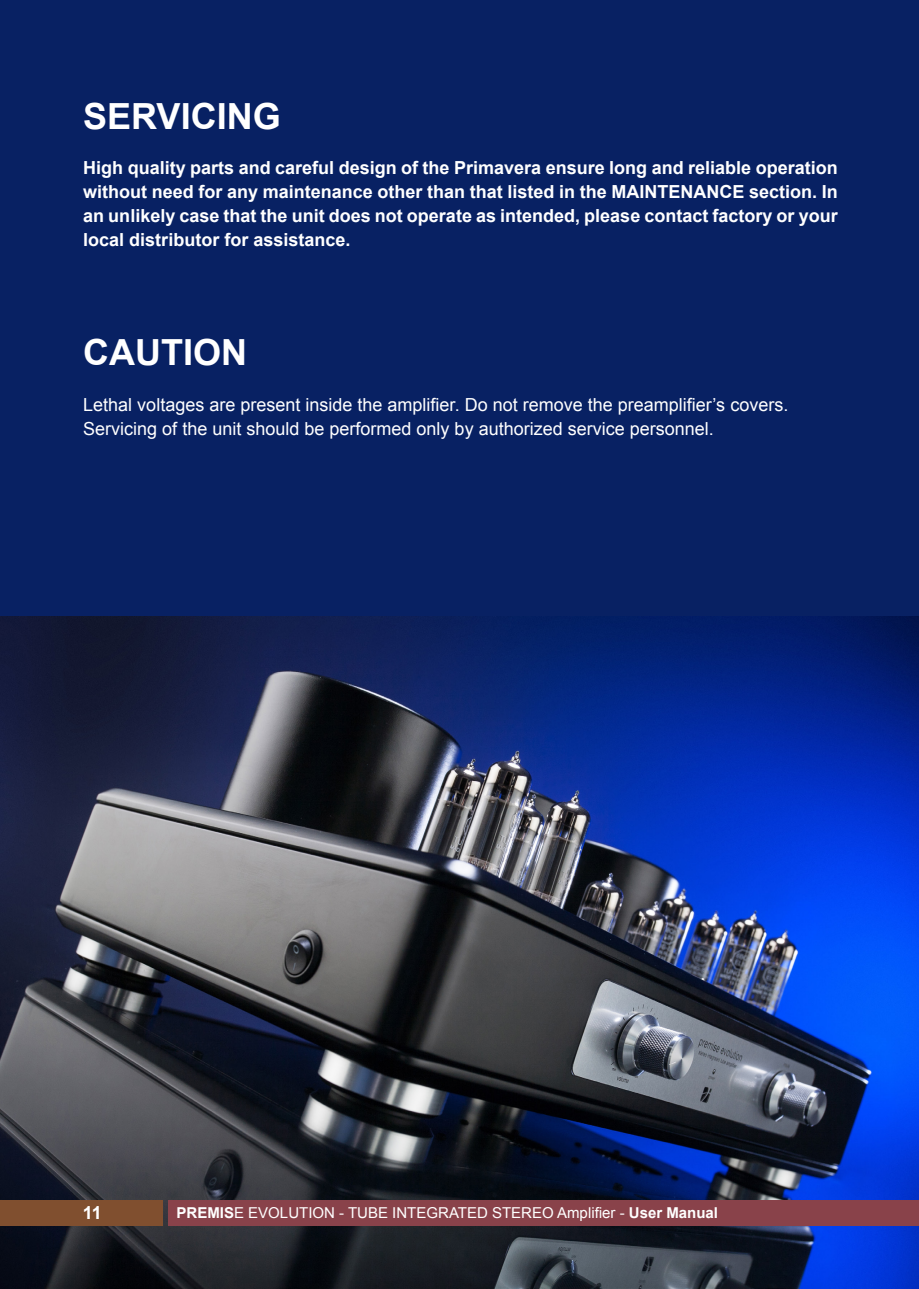
<style>
.page{position:relative;width:919px;height:1289px;background:#fff}
.page>*{position:absolute;margin:0;border:0;box-sizing:border-box;transform-origin:0 0}
.t1{font:700 36px "Arial";color:#fff}
.t2{font:700 18px/24px "Arial";color:#fff;text-align:justify}
.t3{font:18px "Arial";color:#fff}
.t4{font:15px "Arial";color:#fff}
.s1{font-weight:700}
</style>
<div class="page">
<div style="left:0;top:0;width:918px;height:1288px;background:#082163"></div>
<img style="left:0;top:617px;width:918px;height:671px">
<div style="left:0;top:1199px;width:162px;height:26px;background:#804f2f"></div>
<div style="left:168px;top:1199px;width:750px;height:26px;background:#89424a"></div>
<p class="t1" style="left:83px;top:92px;width:199px">SERVICING</p>
<p class="t2" style="left:83px;top:157px;width:756px">High quality parts and careful design of the Primavera ensure long and reliable operation without need for any maintenance other than that listed in the MAINTENANCE section. In an unlikely case that the unit does not operate as intended, please contact factory or your local distributor for assistance.</p>
<p class="t1" style="left:83px;top:328px;width:165px">CAUTION</p>
<p class="t3" style="left:83px;top:393px;width:706px">Lethal voltages are present inside the amplifier. Do not remove the preamplifier’s covers.</p>
<p class="t3" style="left:83px;top:417px;width:632px">Servicing of the unit should be performed only by authorized service personnel.</p>
<p class="t2" style="left:83px;top:1201px;width:21px">11</p>
<p class="t4" style="left:176px;top:1202px;width:543px"><span class="s1">PREMIS</span>E EVOLUTION - TUBE INTEGRATED STEREO Amplifier - <span class="s1">User Manual</span></p>
</div>
